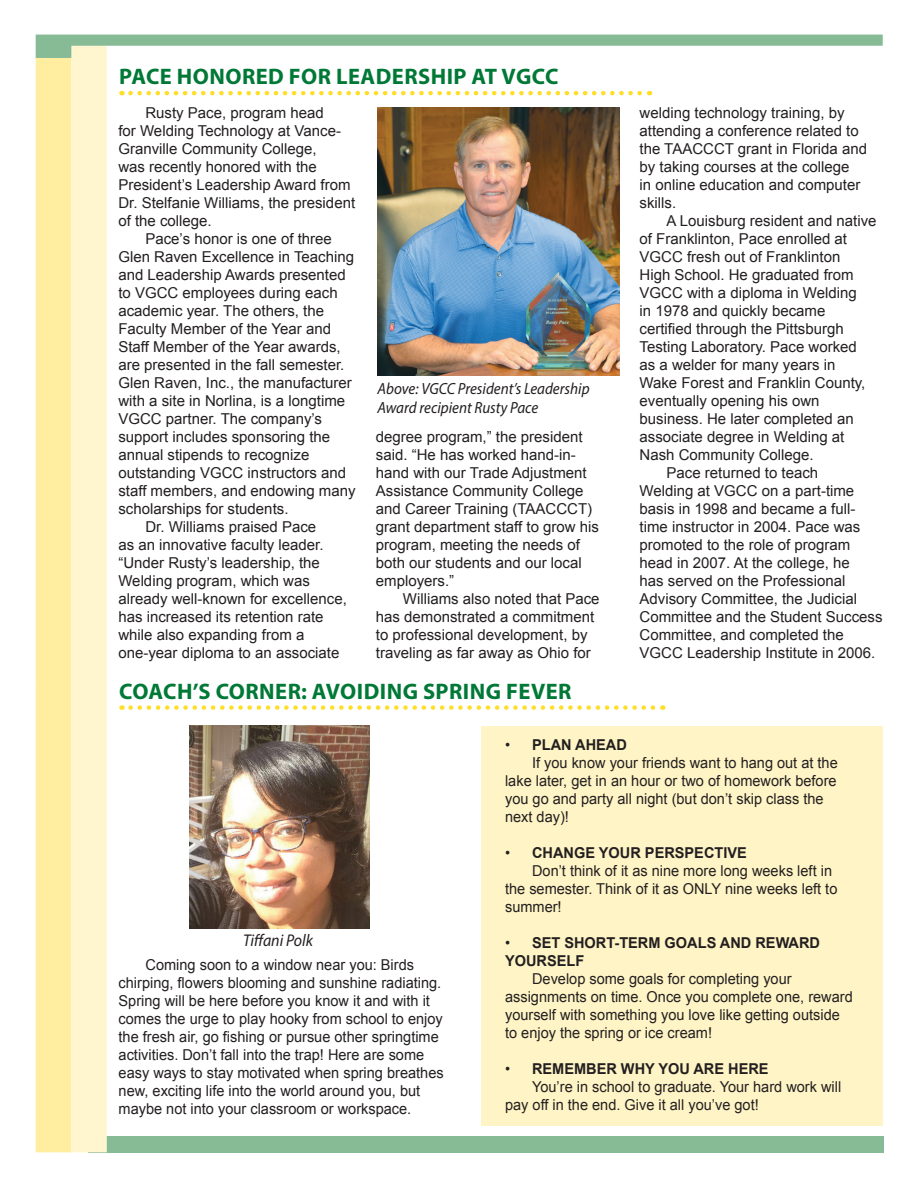
<style>
.page{position:relative;width:918px;height:1188px;background:#fff}
.page>*{position:absolute;margin:0;border:0;box-sizing:border-box;transform-origin:0 0}
.Headline{font:700 22.5px "Myriad Pro";letter-spacing:.02em;color:#007836}
.t1{font:italic 16.95px "Myriad Pro";color:#231f20;scale:.93 1}
.t2{font:italic 16.2px/18.6px "Myriad Pro";color:#231f20;scale:.93 1}
.t3{font:15px/18px "Arial";color:#231f20}
.t4{font:700 15px/18px "Arial";color:#231f20}
.s1{font-weight:400}
</style>
<div class="page">
<div style="left:481px;top:726px;width:402px;height:400px;background:#fff4c5"></div>
<div style="left:88px;top:1136px;width:795px;height:16px;background:#87bb95"></div>
<div style="left:36px;top:58px;width:35px;height:1094px;background:#ffee9f"></div>
<div style="left:71px;top:46px;width:36px;height:1106px;background:#fff6cf"></div>
<svg style="left:36px;top:35px;width:847px;height:23px"></svg>
<svg style="left:130px;top:91px;width:520px;height:4px"></svg>
<svg style="left:131px;top:705px;width:532px;height:5px"></svg>
<img style="left:377px;top:108px;width:243px;height:267px">
<img style="left:190px;top:726px;width:180px;height:203px">
<p class="Headline" style="left:119px;top:62px;width:441px">PACE HONORED FOR LEADERSHIP AT VGCC</p>
<p class="t3" style="left:118px;top:104px;width:238px;text-indent:27px">Rusty Pace, program head<br>for Welding Technology at Vance-<br>Granville Community College,<br>was recently honored with the<br>President’s Leadership Award from<br>Dr. Stelfanie Williams, the president of the college.</p>
<p class="t3" style="left:118px;top:230px;width:239px;text-indent:27px">Pace’s honor is one of three<br>Glen Raven Excellence in Teaching and Leadership Awards presented to VGCC employees during each academic year. The others, the<br>Faculty Member of the Year and<br>Staff Member of the Year awards, are presented in the fall semester.<br>Glen Raven, Inc., the manufacturer with a site in Norlina, is a longtime<br>VGCC partner. The company’s support includes sponsoring the annual stipends to recognize outstanding VGCC instructors and staff members, and endowing many scholarships for students.</p>
<p class="t3" style="left:118px;top:518px;width:230px;text-indent:27px">Dr. Williams praised Pace<br>as an innovative faculty leader. “Under Rusty’s leadership, the<br>Welding program, which was already well-known for excellence, has increased its retention rate while also expanding from a one-year diploma to an associate</p>
<p class="t2" style="left:378px;top:379px;width:229px">Above: VGCC President’s Leadership<br>Award recipient Rusty Pace</p>
<p class="t3" style="left:376px;top:428px;width:225px">degree program,” the president said. “He has worked hand-in&shy;hand with our Trade Adjustment<br>Assistance Community College and Career Training (TAACCCT) grant department staff to grow his program, meeting the needs of both our students and our local employers.”</p>
<p class="t3" style="left:376px;top:590px;width:225px;text-indent:27px">Williams also noted that Pace has demonstrated a commitment to professional development, by traveling as far away as Ohio for</p>
<p class="Headline" style="left:119px;top:676px;width:454px">COACH’S CORNER: AVOIDING SPRING FEVER</p>
<p class="t3" style="left:640px;top:104px;width:229px">welding technology training, by attending a conference related to the TAACCCT grant in Florida and by taking courses at the college<br>in online education and computer skills.</p>
<p class="t3" style="left:640px;top:212px;width:239px;text-indent:27px">A Louisburg resident and native of Franklinton, Pace enrolled at<br>VGCC fresh out of Franklinton<br>High School. He graduated from<br>VGCC with a diploma in Welding<br>in 1978 and quickly became certified through the Pittsburgh<br>Testing Laboratory. Pace worked<br>as a welder for many years in<br>Wake Forest and Franklin County, eventually opening his own business. He later completed an associate degree in Welding at<br>Nash Community College.</p>
<p class="t3" style="left:640px;top:464px;width:244px;text-indent:27px">Pace returned to teach<br>Welding at VGCC on a part-time basis in 1998 and became a full&shy;time instructor in 2004. Pace was promoted to the role of program head in 2007. At the college, he<br>has served on the Professional<br>Advisory Committee, the Judicial<br>Committee and the Student Success<br>Committee, and completed the<br>VGCC Leadership Institute in 2006.</p>
<p class="t1" style="left:243px;top:930px;width:77px">Tiffani Polk</p>
<p class="t3" style="left:119px;top:956px;width:327px;text-indent:27px">Coming soon to a window near you: Birds chirping, flowers blooming and sunshine radiating.<br>Spring will be here before you know it and with it comes the urge to play hooky from school to enjoy the fresh air, go fishing or pursue other springtime activities. Don’t fall into the trap! Here are some easy ways to stay motivated when spring breathes new, exciting life into the world around you, but maybe not into your classroom or workspace.</p>
<p class="t4" style="left:505px;top:736px;width:123px"><span class="s1">•</span> PLAN AHEAD</p>
<p class="t3" style="left:505px;top:754px;width:334px;text-indent:27px">If you know your friends want to hang out at the lake later, get in an hour or two of homework before you go and party all night (but don’t skip class the next day)!</p>
<p class="t4" style="left:505px;top:844px;width:243px"><span class="s1">•</span> CHANGE YOUR PERSPECTIVE</p>
<p class="t3" style="left:505px;top:862px;width:334px;text-indent:27px">Don’t think of it as nine more long weeks left in the semester. Think of it as ONLY nine weeks left to summer!</p>
<p class="t4" style="left:505px;top:934px;width:317px"><span class="s1">•</span> SET SHORT-TERM GOALS AND REWARD<br>YOURSELF</p>
<p class="t3" style="left:505px;top:970px;width:349px;text-indent:27px">Develop some goals for completing your assignments on time. Once you complete one, reward yourself with something you love like getting outside to enjoy the spring or ice cream!</p>
<p class="t4" style="left:505px;top:1060px;width:265px"><span class="s1">•</span> REMEMBER WHY YOU ARE HERE</p>
<p class="t3" style="left:505px;top:1078px;width:338px;text-indent:27px">You’re in school to graduate. Your hard work will pay off in the end. Give it all you’ve got!</p>
</div>
